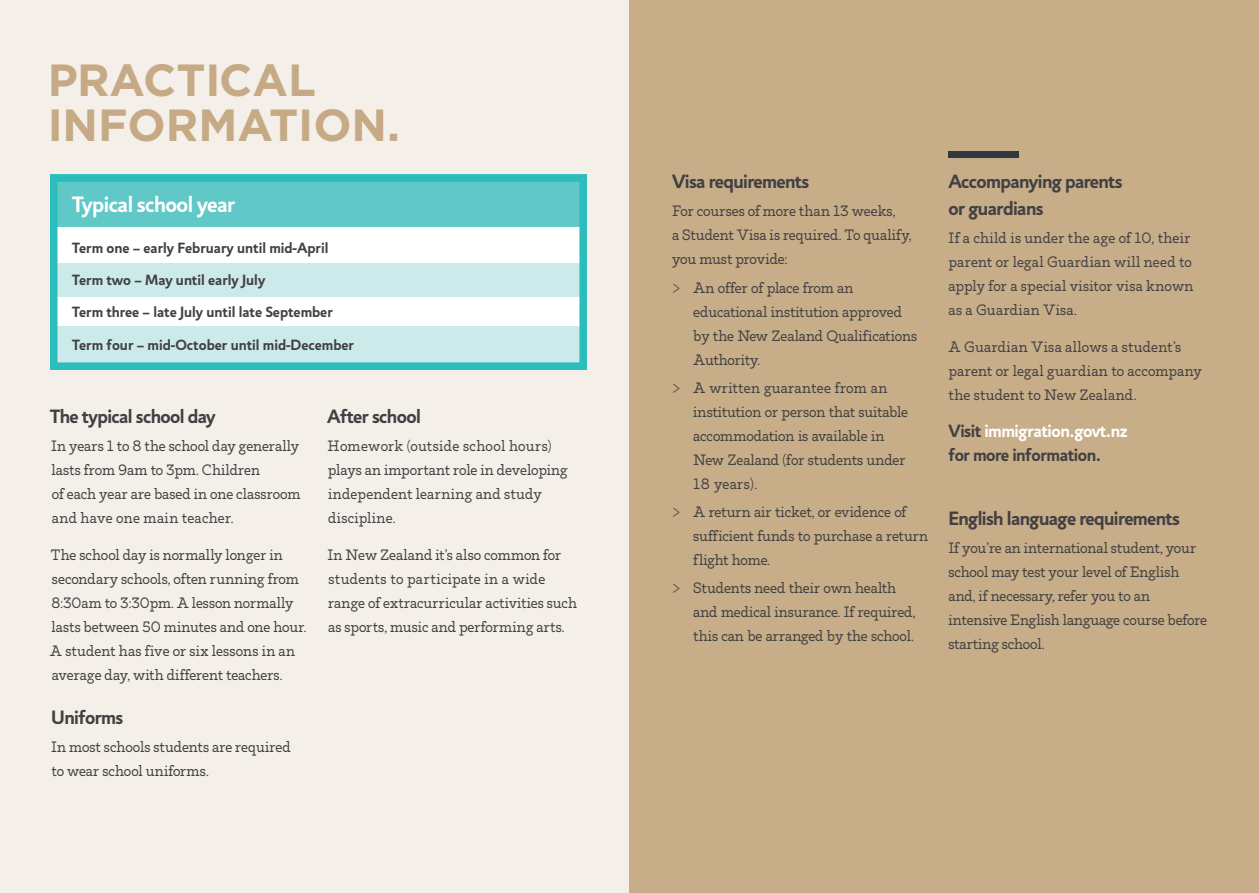
<style>
.page{position:relative;width:1259px;height:893px;background:#fff}
.page>*{position:absolute;margin:0;border:0;box-sizing:border-box;transform-origin:0 0}
.t1{font:700 45px/45px "Gotham";color:#b9996d}
.t2{font:700 22.5px "Jigsaw";letter-spacing:-.025em;color:#fff}
.t3{font:700 19.5px/27px "Jigsaw";letter-spacing:-.03em;color:#414042}
.t4{font:700 18px/24px "Jigsaw";letter-spacing:-.025em;color:#414042}
.t5{font:15px/24px "Veritas Slab";color:#414042}
.t6{font:700 15px/32.2px "Jigsaw";color:#414042}
.t7{font:15px/24px "Veritas Slab";letter-spacing:.02em;color:#414042}
.s1{color:#fff}
</style>
<div class="page">
<div style="left:0;top:0;width:629px;height:893px;background:#f5efe9"></div>
<div style="left:50px;top:174px;width:537px;height:196px;background:#fff"></div>
<div style="left:50px;top:327px;width:537px;height:43px;background:#c7e8e7"></div>
<div style="left:50px;top:263px;width:537px;height:34px;background:#c7e8e7"></div>
<div style="left:629px;top:0;width:630px;height:893px;background:#c7ad88"></div>
<div style="left:948px;top:151px;width:71px;height:6px;background:#303940"></div>
<div style="left:50px;top:174px;width:537px;height:53px;background:#60c8c7"></div>
<div style="left:50px;top:174px;width:537px;height:196px;border:8px solid #2abdbb"></div>
<h1 class="t1" style="left:47px;top:57px;width:354px">PRACTICAL<br>INFORMATION.</h1>
<h2 class="t2" style="left:72px;top:191px;width:165px">Typical school year</h2>
<p class="t6" style="left:72px;top:232px;width:283px">Term one – early February until mid-April Term two – May until early July<br>Term three – late July until late September Term four – mid-October until mid-December</p>
<h3 class="t3" style="left:50px;top:403px;width:167px">The typical school day</h3>
<p class="t5" style="left:51px;top:434px;width:251px">In years 1 to 8 the school day generally lasts from 9am to 3pm. Children<br>of each year are based in one classroom and have one main teacher.</p>
<p class="t5" style="left:50px;top:543px;width:258px">The school day is normally longer in secondary schools, often running from 8:30am to 3:30pm. A lesson normally lasts between 50 minutes and one hour.<br>A student has five or six lessons in an average day, with different teachers.</p>
<h3 class="t3" style="left:51px;top:704px;width:74px">Uniforms</h3>
<p class="t5" style="left:51px;top:735px;width:241px">In most schools students are required to wear school uniforms.</p>
<h3 class="t3" style="left:327px;top:403px;width:95px">After school</h3>
<p class="t5" style="left:328px;top:434px;width:242px">Homework (outside school hours) plays an important role in developing independent learning and study discipline.</p>
<p class="t5" style="left:328px;top:543px;width:251px">In New Zealand it’s also common for students to participate in a wide range of extracurricular activities such as sports, music and performing arts.</p>
<h3 class="t3" style="left:672px;top:168px;width:139px">Visa requirements</h3>
<p class="t5" style="left:672px;top:199px;width:241px">For courses of more than 13 weeks,<br>a Student Visa is required. To qualify, you must provide:</p>
<p class="t5" style="left:693px;top:276px;width:225px;text-indent:-21px">&gt; An offer of place from an educational institution approved by the New Zealand Qualifications<br>Authority.</p>
<p class="t5" style="left:693px;top:376px;width:216px;text-indent:-21px">&gt; A written guarantee from an institution or person that suitable accommodation is available in<br>New Zealand (for students under<br>18 years).</p>
<p class="t5" style="left:693px;top:500px;width:236px;text-indent:-21px">&gt; A return air ticket, or evidence of sufficient funds to purchase a return flight home.</p>
<p class="t5" style="left:693px;top:576px;width:224px;text-indent:-21px">&gt; Students need their own health and medical insurance. If required, this can be arranged by the school.</p>
<h3 class="t3" style="left:948px;top:168px;width:176px">Accompanying parents or guardians</h3>
<p class="t7" style="left:948px;top:226px;width:247px">If a child is under the age of 10, their parent or legal Guardian will need to apply for a special visitor visa known as a Guardian Visa.</p>
<p class="t5" style="left:948px;top:335px;width:255px">A Guardian Visa allows a student’s parent or legal guardian to accompany the student to New Zealand.</p>
<p class="t4" style="left:948px;top:419px;width:181px">Visit <span class="s1">immigration.govt.nz </span>for more information.</p>
<h3 class="t3" style="left:948px;top:504px;width:233px">English language requirements</h3>
<p class="t5" style="left:948px;top:536px;width:260px">If you’re an international student, your school may test your level of English and, if necessary, refer you to an intensive English language course before starting school.</p>
</div>
